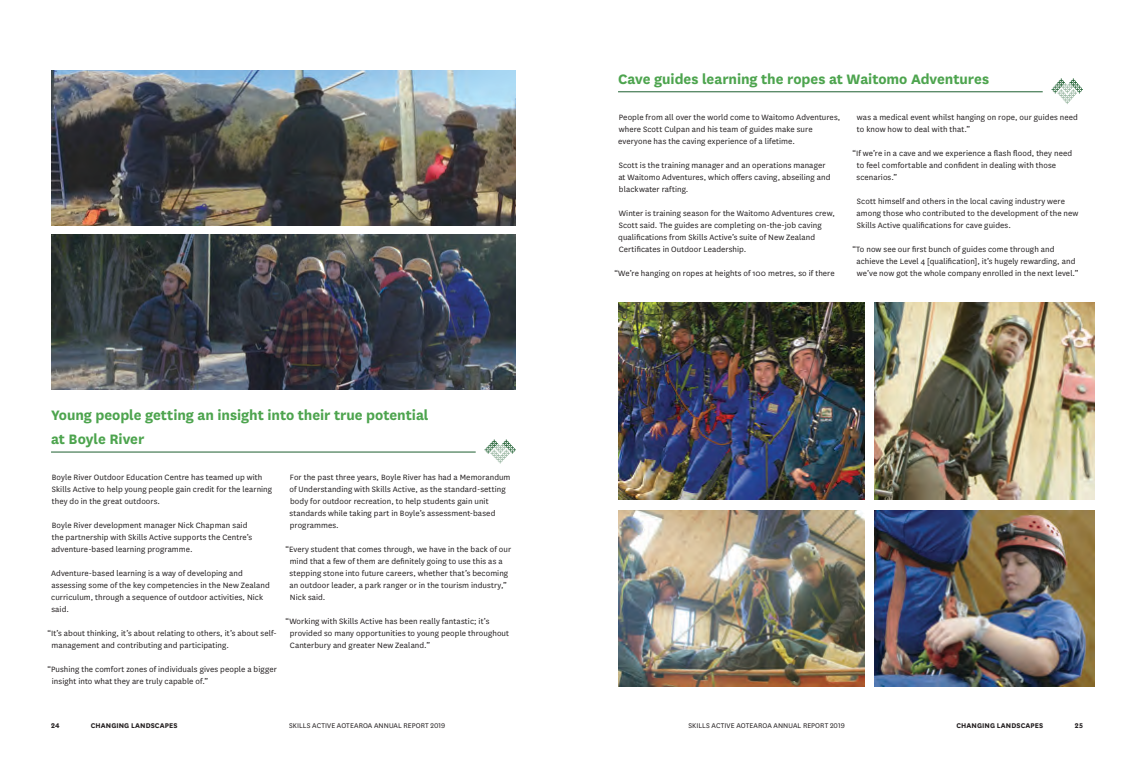
<style>
.page{position:relative;width:1134px;height:757px;background:#fff}
.page>*{position:absolute;margin:0;border:0;box-sizing:border-box;transform-origin:0 0}
.t1{font:700 16px/24px "National";letter-spacing:-.005em;color:#4da44e}
.P2{font:9px/12px "National";letter-spacing:.01em;color:#231f20}
.t2{font:8px "National";letter-spacing:.01em;color:#231f20}
.t3{font:700 8px "National";letter-spacing:.015em;color:#231f20}
</style>
<div class="page">
<svg style="left:484px;top:439px;width:32px;height:24px"></svg>
<hr style="left:51px;top:451px;width:425px;height:1px;background:#1d5f30">
<img style="left:51px;top:71px;width:465px;height:155px">
<img style="left:51px;top:235px;width:465px;height:154px">
<img style="left:618px;top:302px;width:246px;height:197px">
<svg style="left:1051px;top:78px;width:32px;height:26px"></svg>
<hr style="left:618px;top:91px;width:425px;height:1px;background:#1d5f30">
<img style="left:618px;top:511px;width:246px;height:175px">
<img style="left:874px;top:511px;width:220px;height:175px">
<img style="left:874px;top:302px;width:220px;height:197px">
<h1 class="t1" style="left:618px;top:66px;width:373px">Cave guides learning the ropes at Waitomo Adventures</h1>
<h1 class="t1" style="left:51px;top:402px;width:379px">Young people getting an insight into their true potential at Boyle River</h1>
<p class="P2" style="left:52px;top:471px;width:222px">Boyle River Outdoor Education Centre has teamed up with<br>Skills Active to help young people gain credit for the learning they do in the great outdoors.</p>
<p class="P2" style="left:51px;top:519px;width:202px">Boyle River development manager Nick Chapman said the partnership with Skills Active supports the Centre’s adventure-based learning programme.</p>
<p class="P2" style="left:51px;top:567px;width:220px">Adventure-based learning is a way of developing and assessing some of the key competencies in the New Zealand curriculum, through a sequence of outdoor activities, Nick said.</p>
<p class="P2" style="left:52px;top:627px;width:227px;text-indent:-4px">“It’s about thinking, it’s about relating to others, it’s about self&shy;management and contributing and participating.</p>
<p class="P2" style="left:52px;top:663px;width:226px;text-indent:-5px">“Pushing the comfort zones of individuals gives people a bigger insight into what they are truly capable of.”</p>
<p class="P2" style="left:289px;top:471px;width:223px">For the past three years, Boyle River has had a Memorandum of Understanding with Skills Active, as the standard-setting body for outdoor recreation, to help students gain unit standards while taking part in Boyle’s assessment-based programmes.</p>
<p class="P2" style="left:289px;top:543px;width:223px;text-indent:-4px">“Every student that comes through, we have in the back of our mind that a few of them are definitely going to use this as a stepping stone into future careers, whether that’s becoming an outdoor leader, a park ranger or in the tourism industry,” Nick said.</p>
<p class="P2" style="left:290px;top:615px;width:221px;text-indent:-4px">“Working with Skills Active has been really fantastic; it’s provided so many opportunities to young people throughout<br>Canterbury and greater New Zealand.”</p>
<p class="P2" style="left:618px;top:111px;width:224px">People from all over the world come to Waitomo Adventures, where Scott Culpan and his team of guides make sure everyone has the caving experience of a lifetime.</p>
<p class="P2" style="left:618px;top:159px;width:214px">Scott is the training manager and an operations manager at Waitomo Adventures, which offers caving, abseiling and blackwater rafting.</p>
<p class="P2" style="left:618px;top:207px;width:218px">Winter is training season for the Waitomo Adventures crew, Scott said. The guides are completing on-the-job caving qualifications from Skills Active’s suite of New Zealand Certificates in Outdoor Leadership.</p>
<p class="P2" style="left:614px;top:267px;width:222px">“We’re hanging on ropes at heights of 100 metres, so if there</p>
<p class="P2" style="left:857px;top:111px;width:222px">was a medical event whilst hanging on rope, our guides need to know how to deal with that.”</p>
<p class="P2" style="left:856px;top:147px;width:217px;text-indent:-4px">“If we’re in a cave and we experience a flash flood, they need to feel comfortable and confident in dealing with those scenarios.”</p>
<p class="P2" style="left:856px;top:195px;width:223px">Scott himself and others in the local caving industry were among those who contributed to the development of the new<br>Skills Active qualifications for cave guides.</p>
<p class="P2" style="left:856px;top:243px;width:223px;text-indent:-4px">“To now see our first bunch of guides come through and achieve the Level 4 [qualification], it’s hugely rewarding, and we’ve now got the whole company enrolled in the next level.”</p>
<p class="t3" style="left:51px;top:719px;width:10px">24</p>
<p class="t3" style="left:91px;top:719px;width:88px">CHANGING LANDSCAPES</p>
<p class="t2" style="left:289px;top:720px;width:158px">SKILLS ACTIVE AOTEAROA ANNUAL REPORT 2019</p>
<p class="t2" style="left:688px;top:720px;width:158px">SKILLS ACTIVE AOTEAROA ANNUAL REPORT 2019</p>
<p class="t3" style="left:956px;top:719px;width:88px">CHANGING LANDSCAPES</p>
<p class="t3" style="left:1075px;top:719px;width:10px">25</p>
</div>
